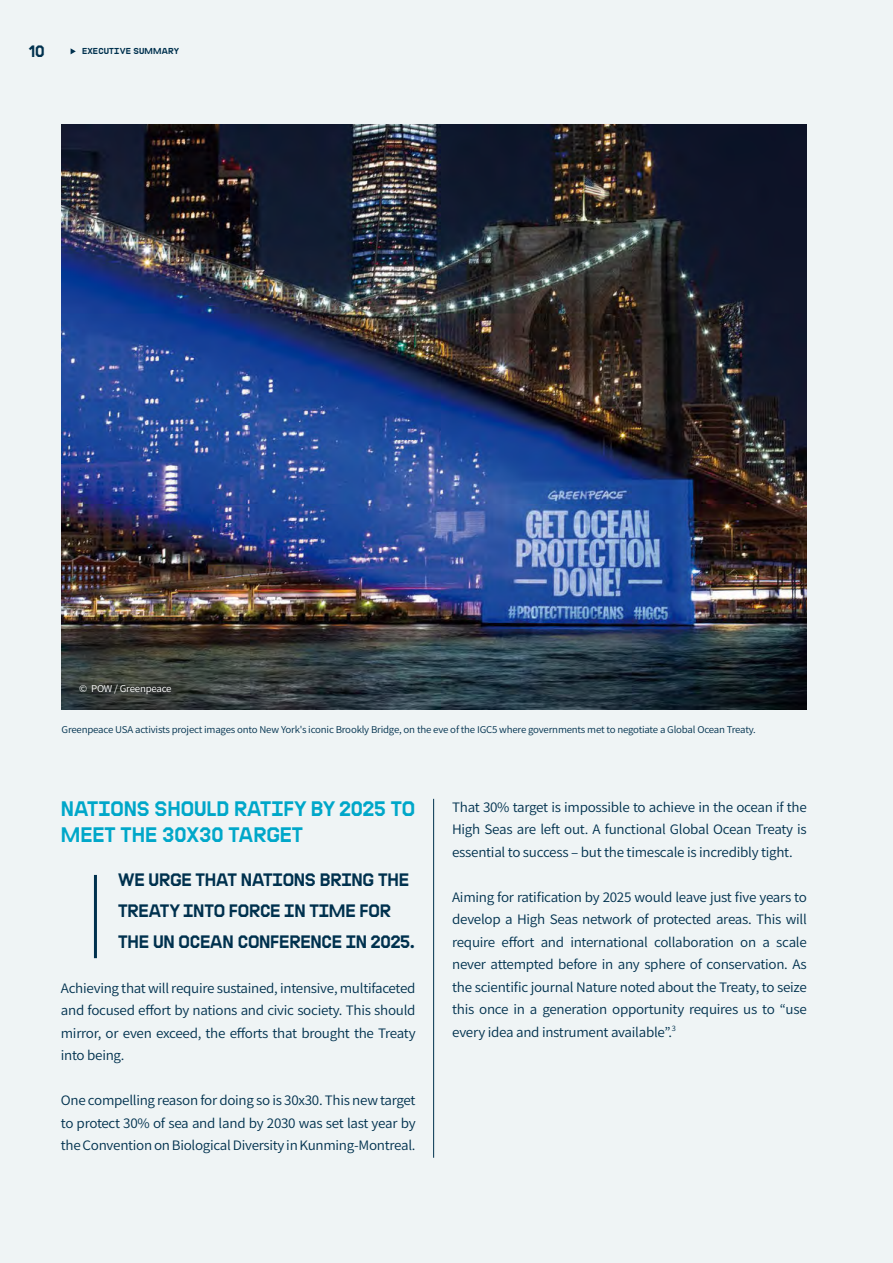
<style>
.page{position:relative;width:893px;height:1263px;background:#eff4f5}
.page>*{position:absolute;margin:0;border:0;box-sizing:border-box;transform-origin:0 0}
.t1{font:21px/26.2px "Sanctuary";color:#00a7c9}
.t2{font:18px/30.8px "Sanctuary";letter-spacing:-.01em;color:#00314e}
.t3{font:16.5px "Sanctuary";color:#00314e}
.t4{font:600 12.9px/22.5px "Noto Sans CJ Kkr";letter-spacing:-.02em;color:#00314e;text-align:justify;scale:1.04 1}
.t5{font:600 9.3px "Noto Sans CJ Kkr";letter-spacing:-.02em;color:#00314e;scale:1.04 1}
.t6{font:600 9.3px "Noto Sans CJ Kkr";letter-spacing:-.02em;color:#fff;scale:1.04 1}
.t7{font:8.7px "Sanctuary";letter-spacing:.02em;color:#00314e;scale:1.04 1}
.t8{font:600 7.2px "Noto Sans CJ Kkr";color:#00314e;scale:1.04 1}
</style>
<div class="page">
<svg style="left:71px;top:48px;width:5px;height:6px"></svg>
<img style="left:62px;top:125px;width:745px;height:585px">
<hr style="left:433px;top:799px;width:1px;height:359px;background:#00314e">
<hr style="left:94px;top:875px;width:3px;height:83px;background:#00314e">
<p class="t3" style="left:29px;top:41px;width:17px">10</p>
<p class="t7" style="left:82px;top:46px;width:95px">EXECUTIVE SUMMARY</p>
<p class="t6" style="left:79px;top:683px;width:90px">© POW / Greenpeace</p>
<p class="t5" style="left:62px;top:724px;width:669px">Greenpeace USA activists project images onto New York's iconic Brookly Bridge, on the eve of the IGC5 where governments met to negotiate a Global Ocean Treaty.</p>
<h1 class="t1" style="left:61px;top:795px;width:356px">NATIONS SHOULD RATIFY BY 2025 TO<br>MEET THE 30X30 TARGET</h1>
<p class="t4" style="left:452px;top:796px;width:343px">That 30% target is impossible to achieve in the ocean if the High Seas are left out. A functional Global Ocean Treaty is essential to success – but the timescale is incredibly tight.</p>
<p class="t4" style="left:452px;top:886px;width:343px">Aiming for ratification by 2025 would leave just five years to develop a High Seas network of protected areas. This will require effort and international collaboration on a scale never attempted before in any sphere of conservation. As the scientific journal Nature noted about the Treaty, to seize this once in a generation opportunity requires us to “use every idea and instrument available”.</p>
<h2 class="t2" style="left:118px;top:864px;width:298px">WE URGE THAT NATIONS BRING THE<br>TREATY INTO FORCE IN TIME FOR<br>THE UN OCEAN CONFERENCE IN 2025.</h2>
<p class="t4" style="left:61px;top:977px;width:343px">Achieving that will require sustained, intensive, multifaceted and focused effort by nations and civic society. This should mirror, or even exceed, the efforts that brought the Treaty into being.</p>
<p class="t4" style="left:61px;top:1089px;width:343px">One compelling reason for doing so is 30x30. This new target to protect 30% of sea and land by 2030 was set last year by the Convention on Biological Diversity in Kunming-Montreal.</p>
<p class="t8" style="left:672px;top:1024px;width:5px">3</p>
</div>
